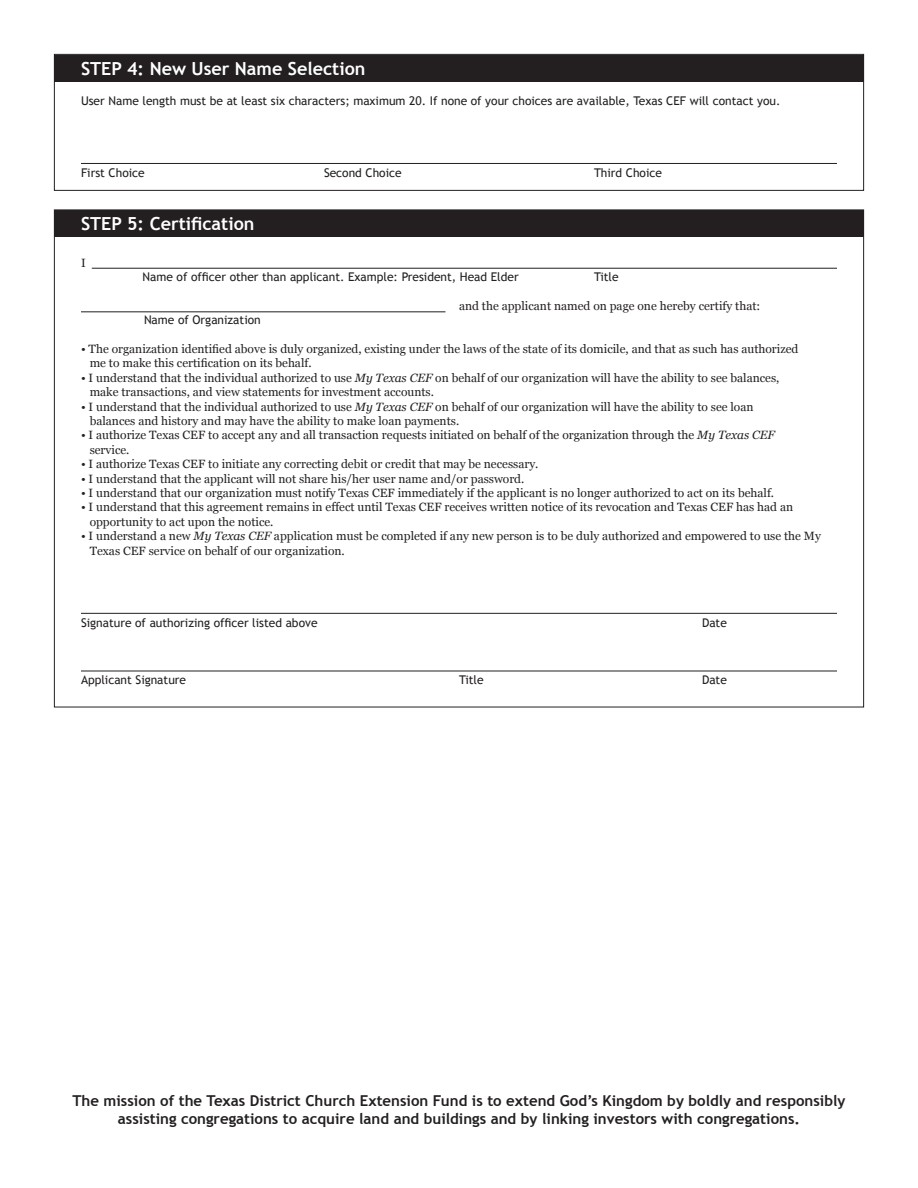
<style>
.page{position:relative;width:918px;height:1188px;background:#fff}
.page>*{position:absolute;margin:0;border:0;box-sizing:border-box;transform-origin:0 0}
.t1{font:700 18px "Trebuchet MS";color:#fff}
.t2{font:700 15px "Trebuchet MS";color:#231f20}
.t3{font:12px/14.4px "Georgia";color:#231f20}
.t4{font:12px "Trebuchet MS";color:#231f20}
.s1{font-style:italic}
</style>
<div class="page">
<div style="left:54px;top:54px;width:810px;height:137px;border:1px solid #231f20"></div>
<div style="left:54px;top:55px;width:810px;height:27px;background:#231f20"></div>
<hr style="left:81px;top:163px;width:756px;height:1px;background:#231f20">
<div style="left:54px;top:210px;width:810px;height:27px;background:#231f20"></div>
<hr style="left:81px;top:613px;width:756px;height:1px;background:#231f20">
<hr style="left:92px;top:268px;width:745px;height:1px;background:#231f20">
<hr style="left:81px;top:311px;width:365px;height:1px;background:#231f20">
<hr style="left:81px;top:671px;width:756px;height:1px;background:#231f20">
<p class="t1" style="left:81px;top:57px;width:286px">STEP 4: New User Name Selection</p>
<p class="t4" style="left:81px;top:94px;width:701px">User Name length must be at least six characters; maximum 20. If none of your choices are available, Texas CEF will contact you.</p>
<p class="t4" style="left:81px;top:166px;width:65px">First Choice</p>
<p class="t4" style="left:324px;top:166px;width:79px">Second Choice</p>
<p class="t4" style="left:594px;top:166px;width:69px">Third Choice</p>
<p class="t1" style="left:81px;top:213px;width:175px">STEP 5: Certification</p>
<p class="t3" style="left:81px;top:255px;width:6px">I</p>
<p class="t4" style="left:142px;top:270px;width:378px">Name of officer other than applicant. Example: President, Head Elder</p>
<p class="t4" style="left:594px;top:270px;width:26px">Title</p>
<p class="t3" style="left:459px;top:298px;width:303px">and the applicant named on page one hereby certify that:</p>
<p class="t4" style="left:144px;top:313px;width:118px">Name of Organization</p>
<p class="t3" style="left:81px;top:341px;width:719px">• The organization identified above is duly organized, existing under the laws of the state of its domicile, and that as such has authorized</p>
<p class="t3" style="left:90px;top:356px;width:223px">me to make this certification on its behalf.</p>
<p class="t3" style="left:81px;top:370px;width:700px">• I understand that the individual authorized to use <span class="s1">My Texas CEF</span> on behalf of our organization will have the ability to see balances,</p>
<p class="t3" style="left:90px;top:384px;width:346px">make transactions, and view statements for investment accounts.</p>
<p class="t3" style="left:81px;top:399px;width:674px">• I understand that the individual authorized to use <span class="s1">My Texas CEF</span> on behalf of our organization will have the ability to see loan</p>
<p class="t3" style="left:90px;top:413px;width:371px">balances and history and may have the ability to make loan payments.</p>
<p class="t3" style="left:81px;top:428px;width:695px">• I authorize Texas CEF to accept any and all transaction requests initiated on behalf of the organization through the <span class="s1">My Texas CEF</span></p>
<p class="t3" style="left:90px;top:442px;width:41px">service.</p>
<p class="t3" style="left:81px;top:456px;width:459px">• I authorize Texas CEF to initiate any correcting debit or credit that may be necessary.</p>
<p class="t3" style="left:81px;top:471px;width:445px">• I understand that the applicant will not share his/her user name and/or password.</p>
<p class="t3" style="left:81px;top:485px;width:695px">• I understand that our organization must notify Texas CEF immediately if the applicant is no longer authorized to act on its behalf.</p>
<p class="t3" style="left:81px;top:500px;width:714px">• I understand that this agreement remains in effect until Texas CEF receives written notice of its revocation and Texas CEF has had an</p>
<p class="t3" style="left:90px;top:514px;width:185px">opportunity to act upon the notice.</p>
<p class="t3" style="left:90px;top:528px;width:733px;text-indent:-9px">• I understand a new <span class="s1">My Texas CEF</span> application must be completed if any new person is to be duly authorized and empowered to use the My<br>Texas CEF service on behalf of our organization.</p>
<p class="t4" style="left:81px;top:615px;width:238px">Signature of authorizing officer listed above</p>
<p class="t4" style="left:702px;top:615px;width:26px">Date</p>
<p class="t4" style="left:81px;top:673px;width:107px">Applicant Signature</p>
<p class="t4" style="left:459px;top:673px;width:26px">Title</p>
<p class="t4" style="left:702px;top:673px;width:26px">Date</p>
<p class="t2" style="left:72px;top:1091px;width:775px">The mission of the Texas District Church Extension Fund is to extend God’s Kingdom by boldly and responsibly</p>
<p class="t2" style="left:118px;top:1109px;width:684px">assisting congregations to acquire land and buildings and by linking investors with congregations.</p>
</div>
